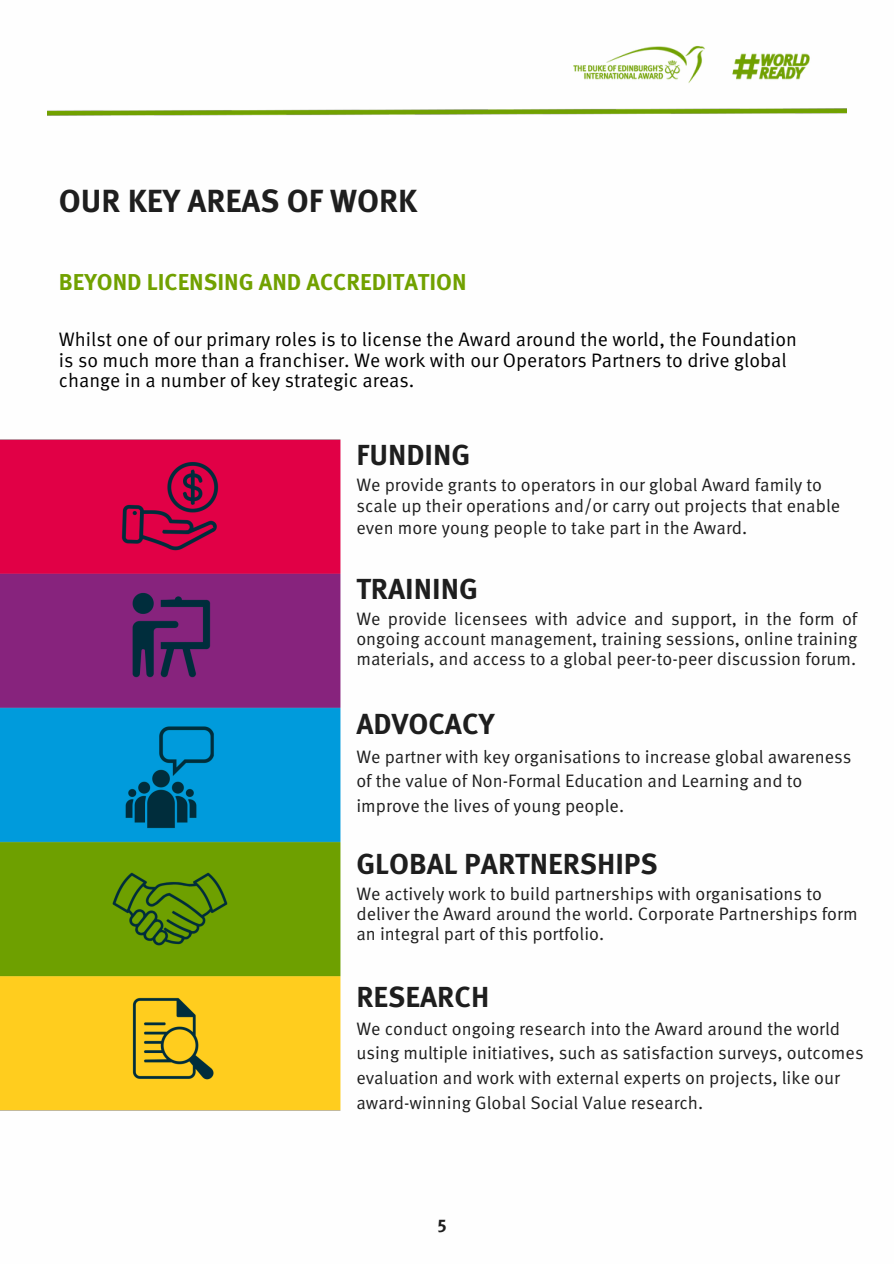
<style>
.page{position:relative;width:894px;height:1264px;background:#fff}
.page>*{position:absolute;margin:0;border:0;box-sizing:border-box;transform-origin:0 0}
.t1{font:700 31.95px "Meta OT";color:#1e1e1e}
.t2{font:700 28.95px "Meta OT";color:#1e1e1e}
.t3{font:700 22.95px "Meta OT";color:#71a100}
.t4{font:19.5px/20.2px "Meta OT Norm";color:#000}
.t5{font:18px/24.8px "Meta OT Norm";color:#1e1e1e}
.t6{font:700 18px "Meta OT";color:#1e1e1e}
</style>
<div class="page">
<img style="left:48px;top:108px;width:797px;height:7px">
<img style="left:0;top:439px;width:341px;height:672px">
<img style="left:573px;top:46px;width:237px;height:37px">
<p class="t1" style="left:59px;top:176px;width:360px">OUR KEY AREAS OF WORK</p>
<p class="t3" style="left:59px;top:264px;width:409px">BEYOND LICENSING AND ACCREDITATION</p>
<h2 class="t4" style="left:59px;top:328px;width:739px">Whilst one of our primary roles is to license the Award around the world, the Foundation is so much more than a franchiser. We work with our Operators Partners to drive global change in a number of key strategic areas.</h2>
<p class="t2" style="left:356px;top:432px;width:115px">FUNDING</p>
<p class="t5" style="left:356px;top:473px;width:485px;line-height:21.3px">We provide grants to operators in our global Award family to scale up their operations and/or carry out projects that enable even more young people to take part in the Award.</p>
<p class="t2" style="left:356px;top:566px;width:123px">TRAINING</p>
<p class="t5" style="left:356px;top:607px;width:502px;line-height:20.2px;text-align:justify">We provide licensees with advice and support, in the form of ongoing account management, training sessions, online training materials, and access to a global peer-to-peer discussion forum.</p>
<p class="t2" style="left:356px;top:701px;width:139px">ADVOCACY</p>
<p class="t5" style="left:356px;top:743px;width:496px">We partner with key organisations to increase global awareness of the value of Non-Formal Education and Learning and to improve the lives of young people.</p>
<p class="t2" style="left:356px;top:840px;width:303px">GLOBAL PARTNERSHIPS</p>
<p class="t5" style="left:356px;top:882px;width:502px;line-height:20.2px">We actively work to build partnerships with organisations to deliver the Award around the world. Corporate Partnerships form an integral part of this portfolio.</p>
<p class="t2" style="left:356px;top:973px;width:134px">RESEARCH</p>
<p class="t5" style="left:356px;top:1015px;width:508px">We conduct ongoing research into the Award around the world using multiple initiatives, such as satisfaction surveys, outcomes evaluation and work with external experts on projects, like our award-winning Global Social Value research.</p>
<p class="t6" style="left:437px;top:1208px;width:11px">5</p>
</div>
